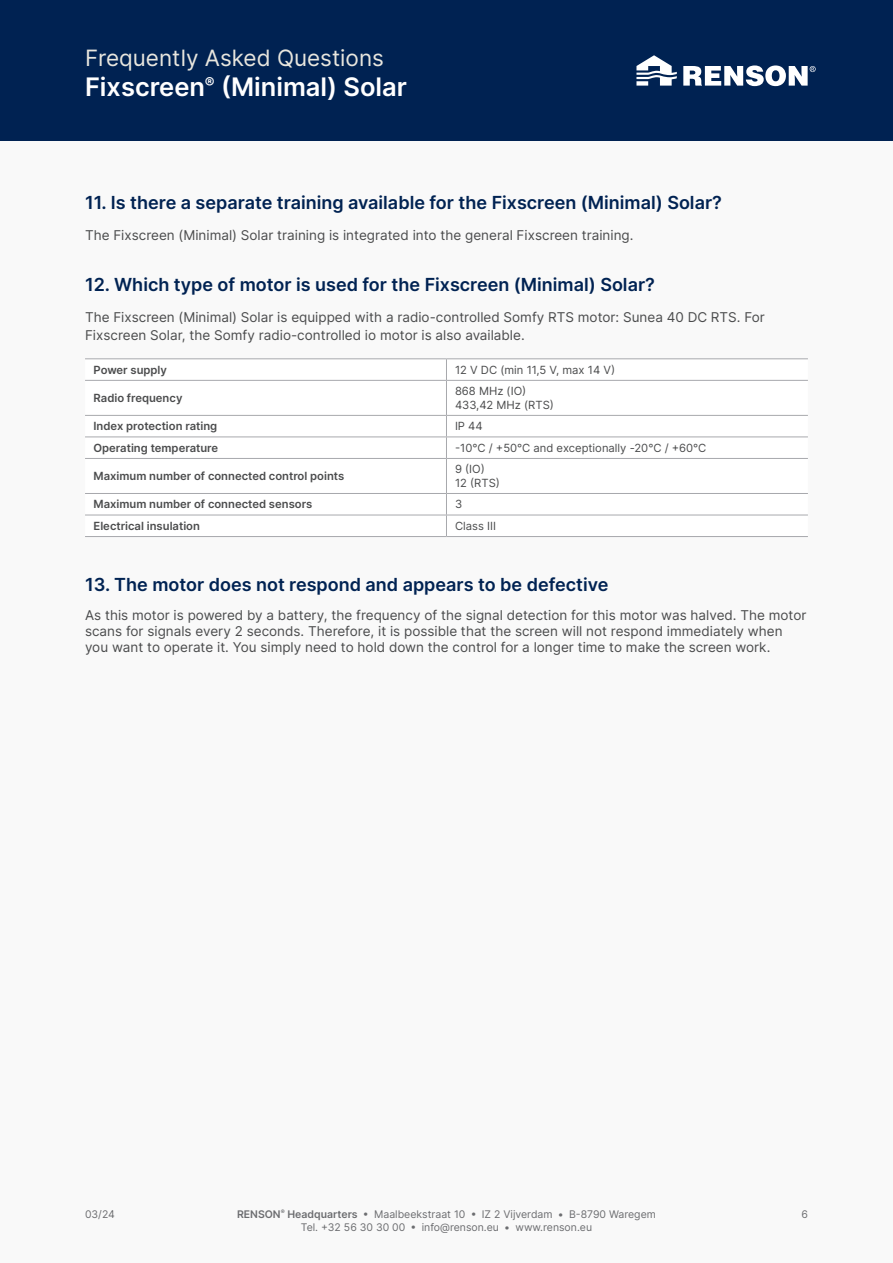
<style>
.page{position:relative;width:893px;height:1263px;background:#f9f9f9}
.page>*{position:absolute;margin:0;border:0;box-sizing:border-box;transform-origin:0 0}
.t1{font:600 25.5px "Inter";color:#fff}
.t2{font:22.5px "Inter";color:#e8e6de}
.FAQ_Vraag{font:600 18px "Inter";color:#002252}
.FAQ_Body{font:13.5px/16.2px "Inter";color:#4b4c4d}
.FAQ_Tabtekst{font:600 11.25px "Inter";color:#4b4c4d}
.FAQ_Tabtekst-2{font:11.25px "Inter";color:#4b4c4d}
.t3{font:10.5px "Inter";color:#6c6d70}
.s1{font-weight:600}
</style>
<div class="page">
<div style="left:0;top:0;width:893px;height:140px;background:#002252"></div>
<svg style="left:636px;top:55px;width:41px;height:31px"></svg>
<svg style="left:683px;top:65px;width:133px;height:21px"></svg>
<svg style="left:85px;top:359px;width:723px;height:156px"></svg>
<hr style="left:85px;top:358px;width:361px;height:1px;background:#a8a9ad">
<hr style="left:446px;top:358px;width:362px;height:1px;background:#a8a9ad">
<svg style="left:446px;top:359px;width:1px;height:21px"></svg>
<hr style="left:85px;top:380px;width:361px;height:1px;background:#a8a9ad">
<hr style="left:446px;top:380px;width:362px;height:1px;background:#a8a9ad">
<hr style="left:446px;top:381px;width:1px;height:34px;background:#a8a9ad">
<hr style="left:85px;top:415px;width:361px;height:1px;background:#a8a9ad">
<hr style="left:446px;top:415px;width:362px;height:1px;background:#a8a9ad">
<hr style="left:85px;top:436px;width:361px;height:1px;background:#a8a9ad">
<hr style="left:446px;top:436px;width:362px;height:1px;background:#a8a9ad">
<svg style="left:446px;top:416px;width:1px;height:42px"></svg>
<hr style="left:85px;top:458px;width:361px;height:1px;background:#a8a9ad">
<hr style="left:446px;top:458px;width:362px;height:1px;background:#a8a9ad">
<hr style="left:446px;top:459px;width:1px;height:34px;background:#a8a9ad">
<hr style="left:85px;top:493px;width:361px;height:1px;background:#a8a9ad">
<hr style="left:446px;top:493px;width:362px;height:1px;background:#a8a9ad">
<hr style="left:85px;top:515px;width:361px;height:1px;background:#a8a9ad">
<hr style="left:446px;top:515px;width:362px;height:1px;background:#a8a9ad">
<svg style="left:446px;top:494px;width:1px;height:42px"></svg>
<hr style="left:85px;top:536px;width:361px;height:1px;background:#a8a9ad">
<hr style="left:446px;top:536px;width:362px;height:1px;background:#a8a9ad">
<h2 class="t2" style="left:85px;top:42px;width:300px">Frequently Asked Questions</h2>
<h1 class="t1" style="left:85px;top:68px;width:324px">Fixscreen<sup>®</sup> (Minimal) Solar</h1>
<p class="FAQ_Vraag" style="left:85px;top:189px;width:638px">11. Is there a separate training available for the Fixscreen (Minimal) Solar?</p>
<p class="FAQ_Body" style="left:85px;top:226px;width:550px">The Fixscreen (Minimal) Solar training is integrated into the general Fixscreen training.</p>
<p class="FAQ_Vraag" style="left:85px;top:271px;width:571px">12. Which type of motor is used for the Fixscreen (Minimal) Solar?</p>
<p class="FAQ_Body" style="left:85px;top:307px;width:681px;line-height:18px">The Fixscreen (Minimal) Solar is equipped with a radio-controlled Somfy RTS motor: Sunea 40 DC RTS. For<br>Fixscreen Solar, the Somfy radio-controlled io motor is also available.</p>
<p class="FAQ_Tabtekst" style="left:94px;top:361px;width:75px">Power supply</p>
<p class="FAQ_Tabtekst-2" style="left:455px;top:361px;width:162px">12 V DC (min 11,5 V, max 14 V)</p>
<p class="FAQ_Tabtekst" style="left:94px;top:390px;width:90px">Radio frequency</p>
<p class="FAQ_Tabtekst-2" style="left:455px;top:383px;width:73px">868 MHz (IO)</p>
<p class="FAQ_Tabtekst-2" style="left:455px;top:396px;width:100px">433,42 MHz (RTS)</p>
<p class="FAQ_Tabtekst" style="left:94px;top:418px;width:125px">Index protection rating</p>
<p class="FAQ_Tabtekst-2" style="left:455px;top:418px;width:29px">IP 44</p>
<p class="FAQ_Tabtekst" style="left:94px;top:439px;width:126px">Operating temperature</p>
<p class="FAQ_Tabtekst-2" style="left:455px;top:439px;width:253px">-10°C / +50°C and exceptionally -20°C / +60°C</p>
<p class="FAQ_Tabtekst" style="left:94px;top:468px;width:252px">Maximum number of connected control points</p>
<p class="FAQ_Tabtekst-2" style="left:455px;top:461px;width:31px">9 (IO)</p>
<p class="FAQ_Tabtekst-2" style="left:455px;top:474px;width:46px">12 (RTS)</p>
<p class="FAQ_Tabtekst" style="left:94px;top:496px;width:220px">Maximum number of connected sensors</p>
<p class="FAQ_Tabtekst-2" style="left:455px;top:496px;width:9px">3</p>
<p class="FAQ_Tabtekst" style="left:94px;top:517px;width:108px">Electrical insulation</p>
<p class="FAQ_Tabtekst-2" style="left:455px;top:517px;width:43px">Class III</p>
<p class="FAQ_Vraag" style="left:85px;top:571px;width:525px">13. The motor does not respond and appears to be defective</p>
<p class="FAQ_Body" style="left:85px;top:606px;width:723px">As this motor is powered by a battery, the frequency of the signal detection for this motor was halved. The motor scans for signals every 2 seconds. Therefore, it is possible that the screen will not respond immediately when you want to operate it. You simply need to hold down the control for a longer time to make the screen work.</p>
<p class="t3" style="left:85px;top:1206px;width:31px">03/24</p>
<p class="t3" style="left:237px;top:1206px;width:420px"><span class="s1">RENSON</span><sup>®</sup> <span class="s1">Headquarters</span> • Maalbeekstraat 10 • IZ 2 Vijverdam • B-8790 Waregem</p>
<p class="t3" style="left:801px;top:1206px;width:8px">6</p>
<p class="t3" style="left:301px;top:1220px;width:293px">Tel. +32 56 30 30 00 • info@renson.eu • www.renson.eu</p>
</div>
